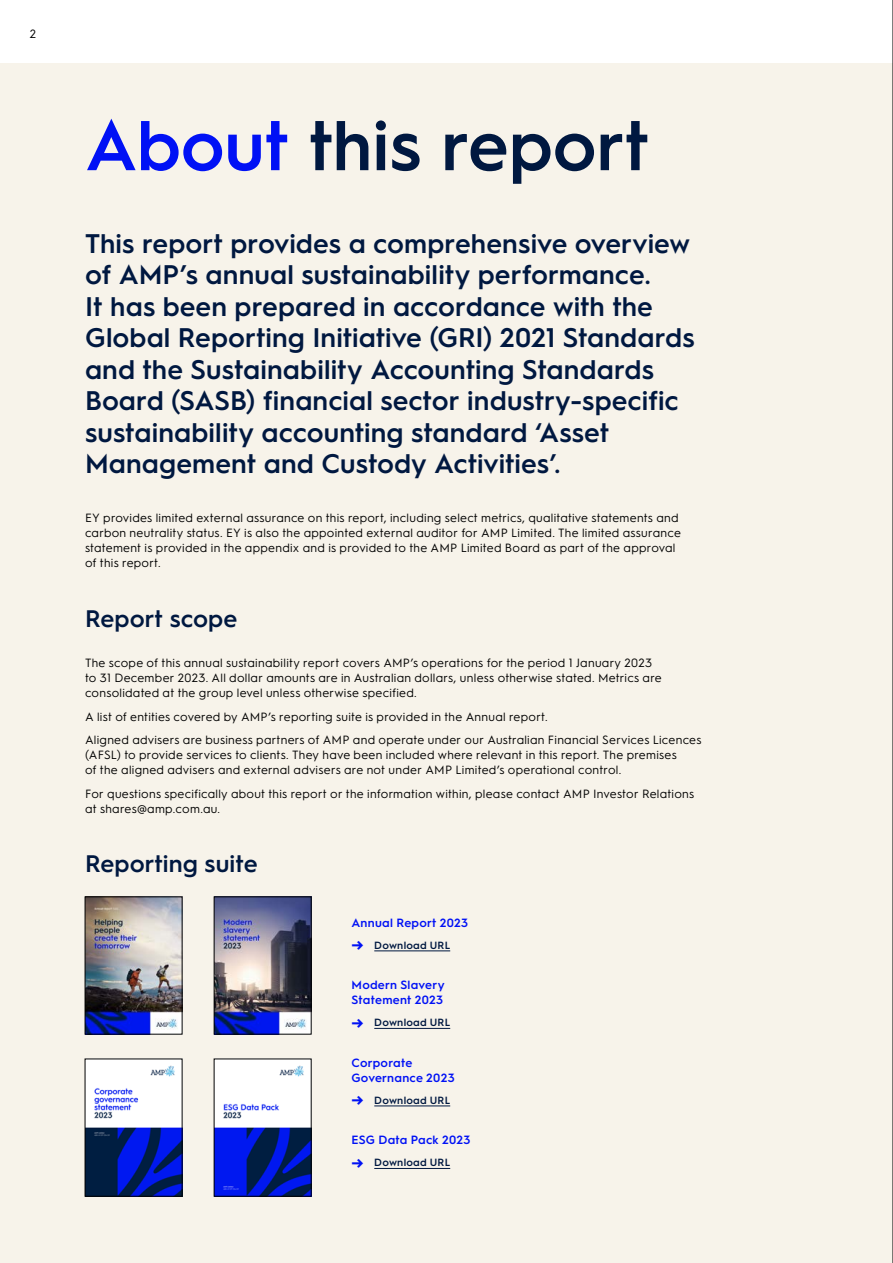
<style>
.page{position:relative;width:893px;height:1263px;background:#fff}
.page>*{position:absolute;margin:0;border:0;box-sizing:border-box;transform-origin:0 0}
.t1{font:600 70.5px "Hurme Geometric Sans 1";letter-spacing:-.005em;color:#001840}
.t2{font:600 27px/31.5px "Hurme Geometric Sans 1";color:#001840}
.t3{font:600 24px "Hurme Geometric Sans 1";color:#001840}
.t4{font:12px/15px "Hurme Geometric Sans 1";letter-spacing:.02em;color:#000}
.t5{font:600 12px/15px "Hurme Geometric Sans 1";letter-spacing:.02em;color:#0011f5}
.t6{font:600 10.5px "Hurme Geometric Sans 1";letter-spacing:.025em;color:#001840}
.s1{color:#0011f5}
.s2{font-size:18px;color:#0011f5}
</style>
<div class="page">
<div style="left:0;top:64px;width:893px;height:1199px;background:#f7f3ea"></div>
<img style="left:87px;top:899px;width:93px;height:133px">
<div style="left:85px;top:897px;width:97px;height:137px;border:1px solid #000"></div>
<img style="left:216px;top:899px;width:93px;height:133px">
<div style="left:214px;top:897px;width:97px;height:137px;border:1px solid #000"></div>
<img style="left:216px;top:1061px;width:93px;height:133px">
<img style="left:87px;top:1061px;width:93px;height:133px">
<div style="left:85px;top:1059px;width:97px;height:137px;border:1px solid #000"></div>
<hr style="left:374px;top:950px;width:76px;height:1px;background:#001840">
<hr style="left:374px;top:1028px;width:76px;height:1px;background:#001840">
<hr style="left:374px;top:1106px;width:76px;height:1px;background:#001840">
<hr style="left:374px;top:1168px;width:76px;height:1px;background:#001840">
<hr style="left:892px;top:0;width:1px;height:1263px;background:#000">
<p class="t4" style="left:30px;top:26px;width:8px">2</p>
<h1 class="t1" style="left:85px;top:96px;width:566px"><span class="s1">About</span> this report</h1>
<p class="t2" style="left:85px;top:226px;width:611px">This report provides a comprehensive overview of AMP’s annual sustainability performance.<br>It has been prepared in accordance with the Global Reporting Initiative (GRI) 2021 Standards and the Sustainability Accounting Standards Board (SASB) financial sector industry-specific sustainability accounting standard ‘Asset Management and Custody Activities’.</p>
<p class="t4" style="left:85px;top:510px;width:597px">EY provides limited external assurance on this report, including select metrics, qualitative statements and carbon neutrality status. EY is also the appointed external auditor for AMP Limited. The limited assurance statement is provided in the appendix and is provided to the AMP Limited Board as part of the approval of this report.</p>
<h3 class="t3" style="left:85px;top:601px;width:154px">Report scope</h3>
<p class="t4" style="left:85px;top:655px;width:578px">The scope of this annual sustainability report covers AMP’s operations for the period 1 January 2023 to 31 December 2023. All dollar amounts are in Australian dollars, unless otherwise stated. Metrics are consolidated at the group level unless otherwise specified.</p>
<p class="t4" style="left:85px;top:704px;width:618px;line-height:23.5px">A list of entities covered by AMP’s reporting suite is provided in the Annual report.<br>Aligned advisers are business partners of AMP and operate under our Australian Financial Services Licences</p>
<p class="t4" style="left:85px;top:747px;width:593px">(AFSL) to provide services to clients. They have been included where relevant in this report. The premises of the aligned advisers and external advisers are not under AMP Limited’s operational control.</p>
<p class="t4" style="left:85px;top:785px;width:611px">For questions specifically about this report or the information within, please contact AMP Investor Relations at shares@amp.com.au.</p>
<h3 class="t3" style="left:85px;top:847px;width:174px">Reporting suite</h3>
<p class="t5" style="left:351px;top:914px;width:118px">Annual Report 2023</p>
<p class="t6" style="left:351px;top:938px;width:100px"><span class="s2">→</span> Download URL</p>
<p class="t5" style="left:351px;top:977px;width:95px">Modern Slavery<br>Statement 2023</p>
<p class="t6" style="left:351px;top:1015px;width:100px"><span class="s2">→</span> Download URL</p>
<p class="t5" style="left:351px;top:1054px;width:105px">Corporate<br>Governance 2023</p>
<p class="t6" style="left:351px;top:1093px;width:100px"><span class="s2">→</span> Download URL</p>
<p class="t5" style="left:351px;top:1132px;width:120px">ESG Data Pack 2023</p>
<p class="t6" style="left:351px;top:1155px;width:100px"><span class="s2">→</span> Download URL</p>
</div>
